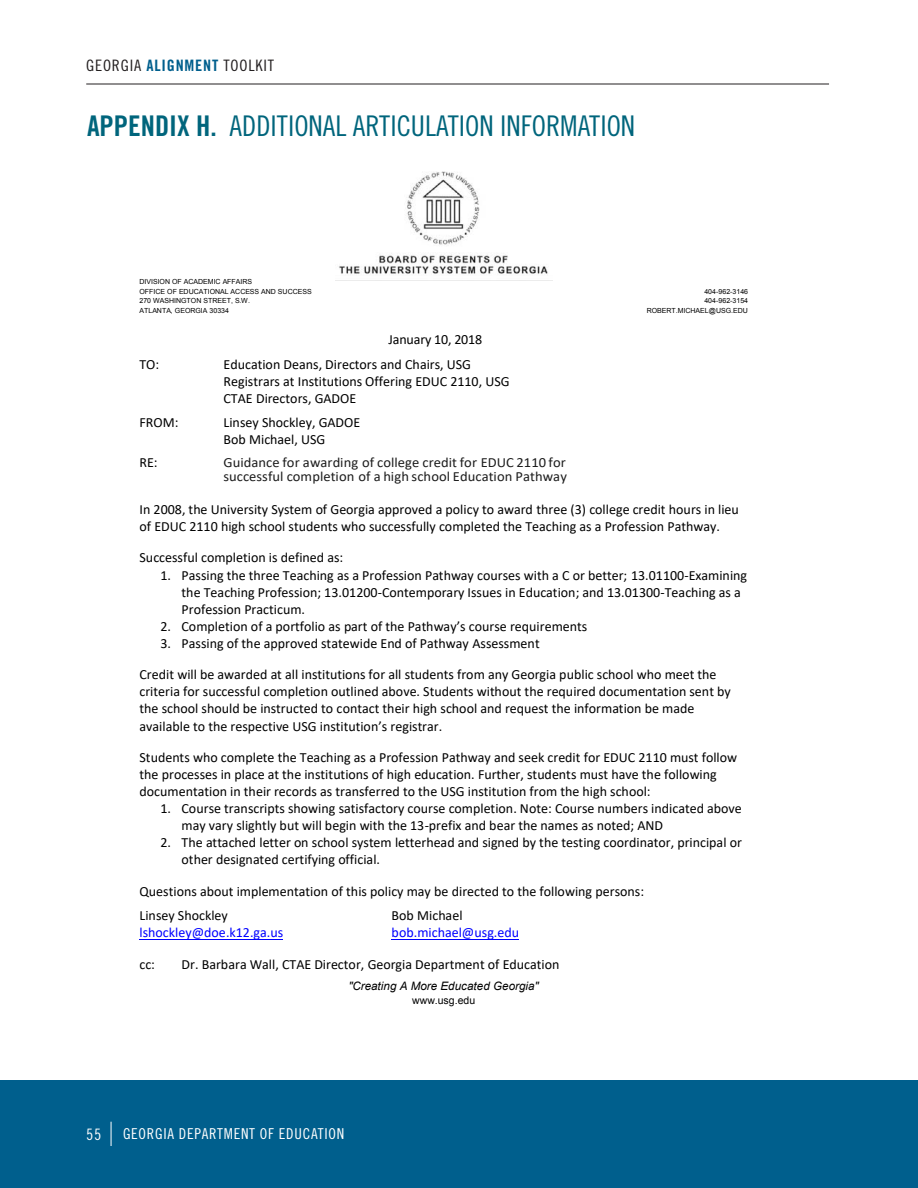
<style>
.page{position:relative;width:918px;height:1188px;background:#fff}
.page>*{position:absolute;margin:0;border:0;box-sizing:border-box;transform-origin:0 0}
.Heading_1{font:28.5px "Trade Gothic LT Std Cn 18";color:#00657c}
.t1{font:15.75px "Trade Gothic LT Std Cn 18";letter-spacing:.05em;color:#231f20}
.t2{font:15.75px "Trade Gothic LT Std Cn 18";color:#fff}
.t3{font:15px "Trade Gothic LT Std Cn 18";letter-spacing:.05em;color:#fff}
.t4{font:13.95px/17.1px "Calibri";color:#000}
.t5{font:13.95px/14.2px "Calibri";letter-spacing:.005em;color:#1d1d1d;scale:1.04 1}
.t6{font:13.95px "Calibri";color:#00f}
.t7{font:italic 11.55px "Arial";color:#000}
.t8{font:10.5px "Arial";letter-spacing:.005em;color:#000}
.t9{font:7.05px/9.8px "Arial";color:#000}
.s1{font-family:"Trade Gothic LT Std Bd Cn 20";color:#005f8d}
.s2{font-family:"Trade Gothic LT Std Bd Cn 20"}
</style>
<div class="page">
<div style="left:0;top:1080px;width:918px;height:108px;background:#005f8d"></div>
<hr style="left:86px;top:84px;width:743px;height:1px;background:#231f20">
<img style="left:336px;top:171px;width:217px;height:110px">
<hr style="left:139px;top:939px;width:144px;height:1px;background:#00f">
<hr style="left:392px;top:939px;width:127px;height:1px;background:#00f">
<svg style="left:111px;top:1122px;width:1px;height:24px"></svg>
<p class="t1" style="left:86px;top:56px;width:189px">GEORGIA <span class="s1">ALIGNMENT</span> TOOLKIT</p>
<p class="Heading_1" style="left:87px;top:109px;width:550px"><span class="s2">APPENDIX H.</span> ADDITIONAL ARTICULATION INFORMATION</p>
<p class="t9" style="left:139px;top:276px;width:174px">DIVISION OF ACADEMIC AFFAIRS<br>OFFICE OF EDUCATIONAL ACCESS AND SUCCESS</p>
<p class="t9" style="left:704px;top:286px;width:45px">404-962-3146</p>
<p class="t9" style="left:139px;top:296px;width:112px">270 WASHINGTON STREET, S.W.</p>
<p class="t9" style="left:704px;top:296px;width:45px">404-962-3154</p>
<p class="t9" style="left:139px;top:306px;width:91px">ATLANTA, GEORGIA 30334</p>
<p class="t9" style="left:647px;top:306px;width:103px">ROBERT.MICHAEL@USG.EDU</p>
<p class="t4" style="left:389px;top:331px;width:95px">January 10, 2018</p>
<p class="t4" style="left:139px;top:355px;width:21px">TO:</p>
<p class="t4" style="left:224px;top:355px;width:288px">Education Deans, Directors and Chairs, USG<br>Registrars at Institutions Offering EDUC 2110, USG<br>CTAE Directors, GADOE</p>
<p class="t4" style="left:139px;top:414px;width:41px">FROM:</p>
<p class="t4" style="left:224px;top:414px;width:138px">Linsey Shockley, GADOE<br>Bob Michael, USG</p>
<p class="t4" style="left:139px;top:453px;width:20px">RE:</p>
<p class="t5" style="left:224px;top:454px;width:332px">Guidance for awarding of college credit for EDUC 2110 for successful completion of a high school Education Pathway</p>
<p class="t4" style="left:139px;top:501px;width:601px">In 2008, the University System of Georgia approved a policy to award three (3) college credit hours in lieu of EDUC 2110 high school students who successfully completed the Teaching as a Profession Pathway.</p>
<p class="t4" style="left:139px;top:549px;width:205px">Successful completion is defined as:</p>
<p class="t4" style="left:182px;top:566px;width:567px;text-indent:-21px">1. Passing the three Teaching as a Profession Pathway courses with a C or better; 13.01100-Examining the Teaching Profession; 13.01200-Contemporary Issues in Education; and 13.01300-Teaching as a<br>Profession Practicum.</p>
<p class="t4" style="left:161px;top:617px;width:428px">2. Completion of a portfolio as part of the Pathway’s course requirements</p>
<p class="t4" style="left:161px;top:634px;width:381px">3. Passing of the approved statewide End of Pathway Assessment</p>
<p class="t4" style="left:139px;top:666px;width:593px">Credit will be awarded at all institutions for all students from any Georgia public school who meet the criteria for successful completion outlined above. Students without the required documentation sent by the school should be instructed to contact their high school and request the information be made available to the respective USG institution’s registrar.</p>
<p class="t4" style="left:139px;top:748px;width:599px">Students who complete the Teaching as a Profession Pathway and seek credit for EDUC 2110 must follow the processes in place at the institutions of high education. Further, students must have the following documentation in their records as transferred to the USG institution from the high school:</p>
<p class="t4" style="left:182px;top:800px;width:562px;text-indent:-21px">1. Course transcripts showing satisfactory course completion. Note: Course numbers indicated above may vary slightly but will begin with the 13-prefix and bear the names as noted; AND</p>
<p class="t4" style="left:182px;top:834px;width:562px;text-indent:-21px">2. The attached letter on school system letterhead and signed by the testing coordinator, principal or other designated certifying official.</p>
<p class="t4" style="left:139px;top:879px;width:506px;line-height:24.3px">Questions about implementation of this policy may be directed to the following persons:<br>Linsey Shockley</p>
<p class="t4" style="left:392px;top:907px;width:72px">Bob Michael</p>
<p class="t6" style="left:140px;top:923px;width:145px">lshockley@doe.k12.ga.us</p>
<p class="t6" style="left:392px;top:923px;width:129px">bob.michael@usg.edu</p>
<p class="t4" style="left:139px;top:955px;width:17px">cc:</p>
<p class="t4" style="left:182px;top:955px;width:379px">Dr. Barbara Wall, CTAE Director, Georgia Department of Education</p>
<p class="t7" style="left:348px;top:978px;width:192px">"Creating A More Educated Georgia"</p>
<p class="t8" style="left:412px;top:993px;width:65px">www.usg.edu</p>
<p class="t2" style="left:86px;top:1125px;width:17px">55</p>
<p class="t3" style="left:123px;top:1125px;width:223px">GEORGIA DEPARTMENT OF EDUCATION</p>
</div>
